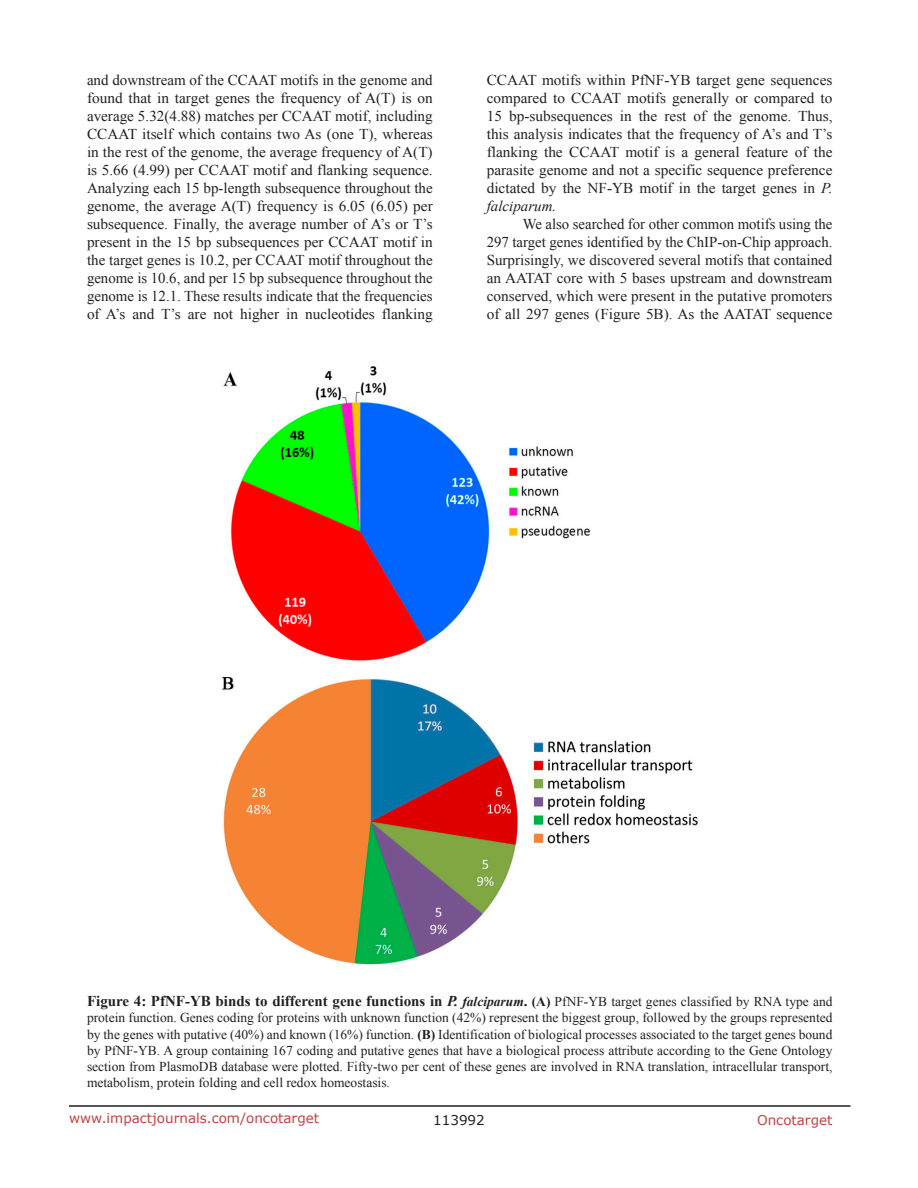
<style>
.page{position:relative;width:918px;height:1188px;background:#fff}
.page>*{position:absolute;margin:0;border:0;box-sizing:border-box;transform-origin:0 0}
.BodyText{font:15px/18px "Times New Roman";color:#231f20;text-align:justify}
.figuretext{font:700 15px "Times New Roman";color:#231f20}
.figuretext-2{font:13.5px/16.2px "Times New Roman";color:#231f20;text-align:justify}
.t1{font:13.5px "Verdana";color:#c24141}
.t2{font:13.5px "Verdana";color:#231f20}
.s1{font-style:italic}
.s2{font-style:italic;font-size:13.5px}
.s3{font-size:13.5px}
.s4{font-weight:400;font-size:13.5px}
.s5{font-weight:700}
</style>
<div class="page">
<hr style="left:69px;top:1105px;width:781px;height:2px;background:#231f20">
<img style="left:221px;top:366px;width:477px;height:599px">
<p class="BodyText" style="left:87px;top:71px;width:347px">and downstream of the CCAAT motifs in the genome and found that in target genes the frequency of A(T) is on average 5.32(4.88) matches per CCAAT motif, including CCAAT itself which contains two As (one T), whereas in the rest of the genome, the average frequency of A(T) is 5.66 (4.99) per CCAAT motif and flanking sequence.<br>Analyzing each 15 bp-length subsequence throughout the genome, the average A(T) frequency is 6.05 (6.05) per subsequence. Finally, the average number of A’s or T’s present in the 15 bp subsequences per CCAAT motif in the target genes is 10.2, per CCAAT motif throughout the genome is 10.6, and per 15 bp subsequence throughout the genome is 12.1. These results indicate that the frequencies of A’s and T’s are not higher in nucleotides flanking</p>
<p class="BodyText" style="left:487px;top:71px;width:347px">CCAAT motifs within PfNF-YB target gene sequences compared to CCAAT motifs generally or compared to 15 bp-subsequences in the rest of the genome. Thus, this analysis indicates that the frequency of A’s and T’s flanking the CCAAT motif is a general feature of the parasite genome and not a specific sequence preference dictated by the NF-YB motif in the target genes in <span class="s1">P. falciparum.</span></p>
<p class="BodyText" style="left:487px;top:215px;width:347px;text-indent:36px">We also searched for other common motifs using the 297 target genes identified by the ChIP-on-Chip approach.<br>Surprisingly, we discovered several motifs that contained an AATAT core with 5 bases upstream and downstream conserved, which were present in the putative promoters of all 297 genes (Figure 5B). As the AATAT sequence</p>
<p class="figuretext" style="left:87px;top:991px;width:747px">Figure 4: PfNF-YB binds to different gene functions in <span class="s1">P.</span> <span class="s2">falciparum</span>. <span class="s3">(A)</span> <span class="s4">PfNF-YB target genes classified by RNA type and</span></p>
<p class="figuretext-2" style="left:87px;top:1010px;width:747px">protein function. Genes coding for proteins with unknown function (42%) represent the biggest group, followed by the groups represented by the genes with putative (40%) and known (16%) function. <span class="s5">(B)</span> Identification of biological processes associated to the target genes bound by PfNF-YB. A group containing 167 coding and putative genes that have a biological process attribute according to the Gene Ontology section from PlasmoDB database were plotted. Fifty-two per cent of these genes are involved in RNA translation, intracellular transport, metabolism, protein folding and cell redox homeostasis.</p>
<p class="t1" style="left:69px;top:1109px;width:252px">www.impactjournals.com/oncotarget</p>
<p class="t2" style="left:433px;top:1111px;width:53px">113992</p>
<p class="t1" style="left:757px;top:1111px;width:77px">Oncotarget</p>
</div>
